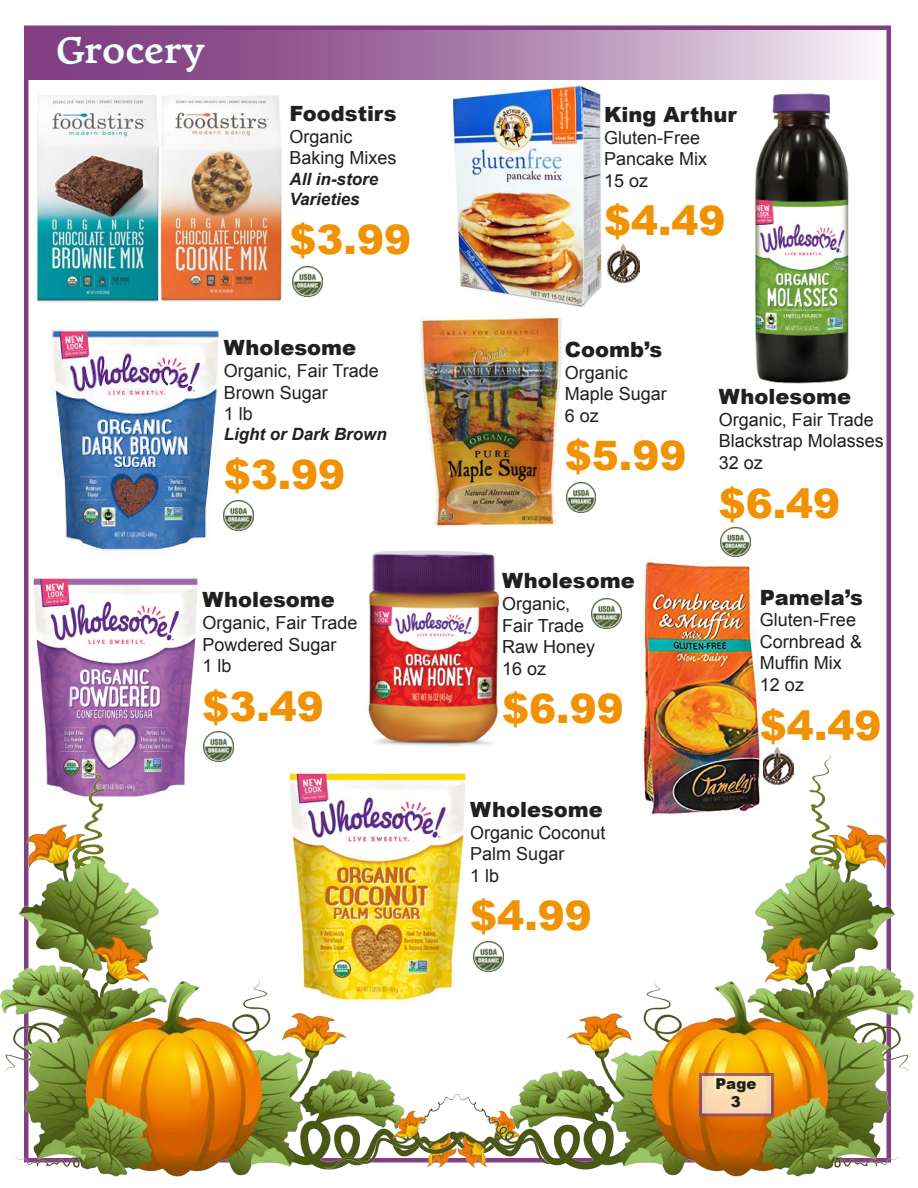
<style>
.page{position:relative;width:918px;height:1188px;background:#fff}
.page>*{position:absolute;margin:0;border:0;box-sizing:border-box;transform-origin:0 0}
.t1{font:900 40.5px "Arial";color:#f19203}
.t2{font:700 39px "Leksa";color:#effffd}
.t3{font:900 21px "Arial";color:#221f1f}
.t4{font:18px/21.6px "Arial";color:#221f1f}
.t5{font:italic 700 16.95px/20.4px "Arial";color:#221f1f}
.t6{font:900 15px/18px "Arial";color:#221f1f;text-align:center}
</style>
<div class="page">
<img style="left:33px;top:578px;width:165px;height:174px">
<img style="left:14px;top:752px;width:290px;height:425px">
<img style="left:0;top:979px;width:14px;height:94px">
<svg style="left:27px;top:27px;width:864px;height:53px;background:#ab7fac"></svg>
<img style="left:304px;top:742px;width:610px;height:435px">
<svg style="left:703px;top:1077px;width:67px;height:35px;background:#f9dcb3"></svg>
<div style="left:699px;top:1073px;width:75px;height:43px;border:3px solid #824083"></div>
<img style="left:419px;top:316px;width:143px;height:210px">
<img style="left:762px;top:747px;width:31px;height:38px">
<img style="left:608px;top:245px;width:32px;height:37px">
<img style="left:754px;top:93px;width:95px;height:291px">
<img style="left:720px;top:527px;width:30px;height:30px">
<img style="left:364px;top:550px;width:143px;height:198px">
<img style="left:293px;top:267px;width:30px;height:29px">
<img style="left:566px;top:483px;width:30px;height:30px">
<img style="left:474px;top:942px;width:30px;height:30px">
<img style="left:38px;top:95px;width:245px;height:208px">
<img style="left:453px;top:85px;width:149px;height:223px">
<img style="left:640px;top:560px;width:122px;height:257px">
<img style="left:50px;top:327px;width:175px;height:224px">
<img style="left:224px;top:501px;width:30px;height:30px">
<img style="left:285px;top:762px;width:183px;height:242px">
<img style="left:204px;top:731px;width:30px;height:30px">
<img style="left:591px;top:598px;width:30px;height:30px">
<h2 class="t2" style="left:56px;top:36px;width:150px">Grocery</h2>
<p class="t3" style="left:290px;top:105px;width:109px">Foodstirs</p>
<p class="t4" style="left:290px;top:127px;width:109px">Organic<br>Baking Mixes</p>
<p class="t5" style="left:290px;top:170px;width:90px">All in-store<br>Varieties</p>
<h1 class="t1" style="left:290px;top:222px;width:123px">$3.99</h1>
<p class="t3" style="left:224px;top:339px;width:134px">Wholesome</p>
<p class="t4" style="left:224px;top:361px;width:157px">Organic, Fair Trade<br>Brown Sugar<br>1 lb</p>
<p class="t5" style="left:224px;top:426px;width:165px">Light or Dark Brown</p>
<h1 class="t1" style="left:224px;top:458px;width:123px">$3.99</h1>
<p class="t3" style="left:202px;top:591px;width:134px">Wholesome</p>
<p class="t4" style="left:202px;top:614px;width:157px">Organic, Fair Trade<br>Powdered Sugar<br>1 lb</p>
<h1 class="t1" style="left:202px;top:690px;width:123px">$3.49</h1>
<p class="t3" style="left:604px;top:106px;width:134px">King Arthur</p>
<p class="t4" style="left:604px;top:128px;width:105px">Gluten-Free<br>Pancake Mix<br>15 oz</p>
<h1 class="t1" style="left:604px;top:204px;width:123px">$4.49</h1>
<p class="t3" style="left:565px;top:341px;width:99px">Coomb’s</p>
<p class="t4" style="left:565px;top:363px;width:104px">Organic<br>Maple Sugar<br>6 oz</p>
<h1 class="t1" style="left:565px;top:439px;width:123px">$5.99</h1>
<p class="t3" style="left:502px;top:572px;width:134px">Wholesome</p>
<p class="t4" style="left:502px;top:595px;width:95px">Organic,<br>Fair Trade<br>Raw Honey<br>16 oz</p>
<h1 class="t1" style="left:502px;top:692px;width:123px">$6.99</h1>
<p class="t3" style="left:470px;top:801px;width:134px">Wholesome</p>
<p class="t4" style="left:470px;top:823px;width:137px">Organic Coconut<br>Palm Sugar<br>1 lb</p>
<h1 class="t1" style="left:470px;top:899px;width:123px">$4.99</h1>
<p class="t3" style="left:719px;top:388px;width:134px">Wholesome</p>
<p class="t4" style="left:719px;top:410px;width:167px">Organic, Fair Trade<br>Blackstrap Molasses<br>32 oz</p>
<h1 class="t1" style="left:719px;top:486px;width:123px">$6.49</h1>
<p class="t3" style="left:760px;top:588px;width:104px">Pamela’s</p>
<p class="t4" style="left:760px;top:611px;width:104px">Gluten-Free<br>Cornbread &amp;<br>Muffin Mix<br>12 oz</p>
<h1 class="t1" style="left:760px;top:708px;width:123px">$4.49</h1>
<p class="t6" style="left:716px;top:1076px;width:42px">Page<br>3</p>
</div>
